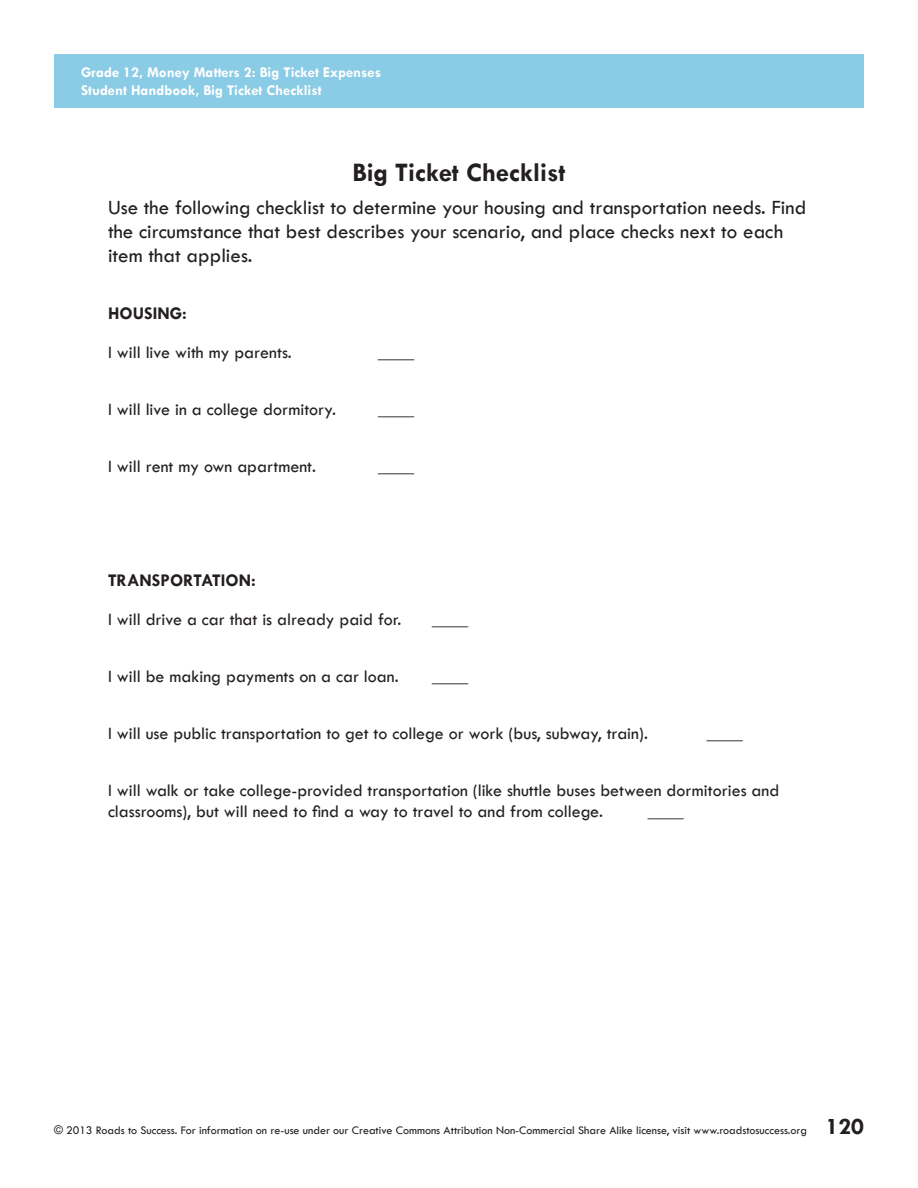
<style>
.page{position:relative;width:918px;height:1188px;background:#fff}
.page>*{position:absolute;margin:0;border:0;box-sizing:border-box;transform-origin:0 0}
.SHFR_Title{font:700 27px "Tw Cen";color:#231f20}
.Lesson_Front_Page_Te{font:700 24px "Tw Cen";color:#231f20}
.SFHR_Instruction_Lin{font:500 21px/24px "Tw Cen";color:#231f20}
.SHFR_Text{font:500 18px/21px "Tw Cen";color:#231f20}
.SHFR_Text-2{font:700 18px "Tw Cen";color:#231f20}
.t1{font:700 15px "Tw Cen";color:#fff}
.t2{font:500 12px "Tw Cen";color:#231f20}
</style>
<div class="page">
<div style="left:54px;top:54px;width:810px;height:54px;background:#8acbe5"></div>
<p class="t1" style="left:81px;top:63px;width:302px">Grade 12, Money Matters 2: Big Ticket Expenses</p>
<p class="t1" style="left:81px;top:81px;width:242px">Student Handbook, Big Ticket Checklist</p>
<p class="SHFR_Title" style="left:352px;top:156px;width:215px">Big Ticket Checklist</p>
<p class="SFHR_Instruction_Lin" style="left:108px;top:195px;width:700px">Use the following checklist to determine your housing and transportation needs. Find the circumstance that best describes your scenario, and place checks next to each item that applies.</p>
<p class="SHFR_Text-2" style="left:108px;top:302px;width:80px">HOUSING:</p>
<p class="SHFR_Text" style="left:108px;top:341px;width:185px">I will live with my parents.</p>
<p class="SHFR_Text" style="left:108px;top:398px;width:230px">I will live in a college dormitory.</p>
<p class="SHFR_Text" style="left:108px;top:455px;width:210px">I will rent my own apartment.</p>
<p class="SHFR_Text" style="left:378px;top:341px;width:37px">____</p>
<p class="SHFR_Text" style="left:378px;top:398px;width:37px">____</p>
<p class="SHFR_Text" style="left:378px;top:455px;width:37px">____</p>
<p class="SHFR_Text-2" style="left:108px;top:569px;width:149px">TRANSPORTATION:</p>
<p class="SHFR_Text" style="left:108px;top:608px;width:295px">I will drive a car that is already paid for.</p>
<p class="SHFR_Text" style="left:108px;top:665px;width:292px">I will be making payments on a car loan.</p>
<p class="SHFR_Text" style="left:432px;top:608px;width:37px">____</p>
<p class="SHFR_Text" style="left:432px;top:665px;width:37px">____</p>
<p class="SHFR_Text" style="left:108px;top:722px;width:541px">I will use public transportation to get to college or work (bus, subway, train).</p>
<p class="SHFR_Text" style="left:707px;top:722px;width:37px">____</p>
<p class="SHFR_Text" style="left:108px;top:779px;width:673px">I will walk or take college-provided transportation (like shuttle buses between dormitories and classrooms), but will need to find a way to travel to and from college.</p>
<p class="SHFR_Text" style="left:648px;top:800px;width:37px">____</p>
<p class="t2" style="left:54px;top:1123px;width:755px">© 2013 Roads to Success. For information on re-use under our Creative Commons Attribution Non-Commercial Share Alike license, visit www.roadstosuccess.org</p>
<p class="Lesson_Front_Page_Te" style="left:826px;top:1112px;width:40px">120</p>
</div>
